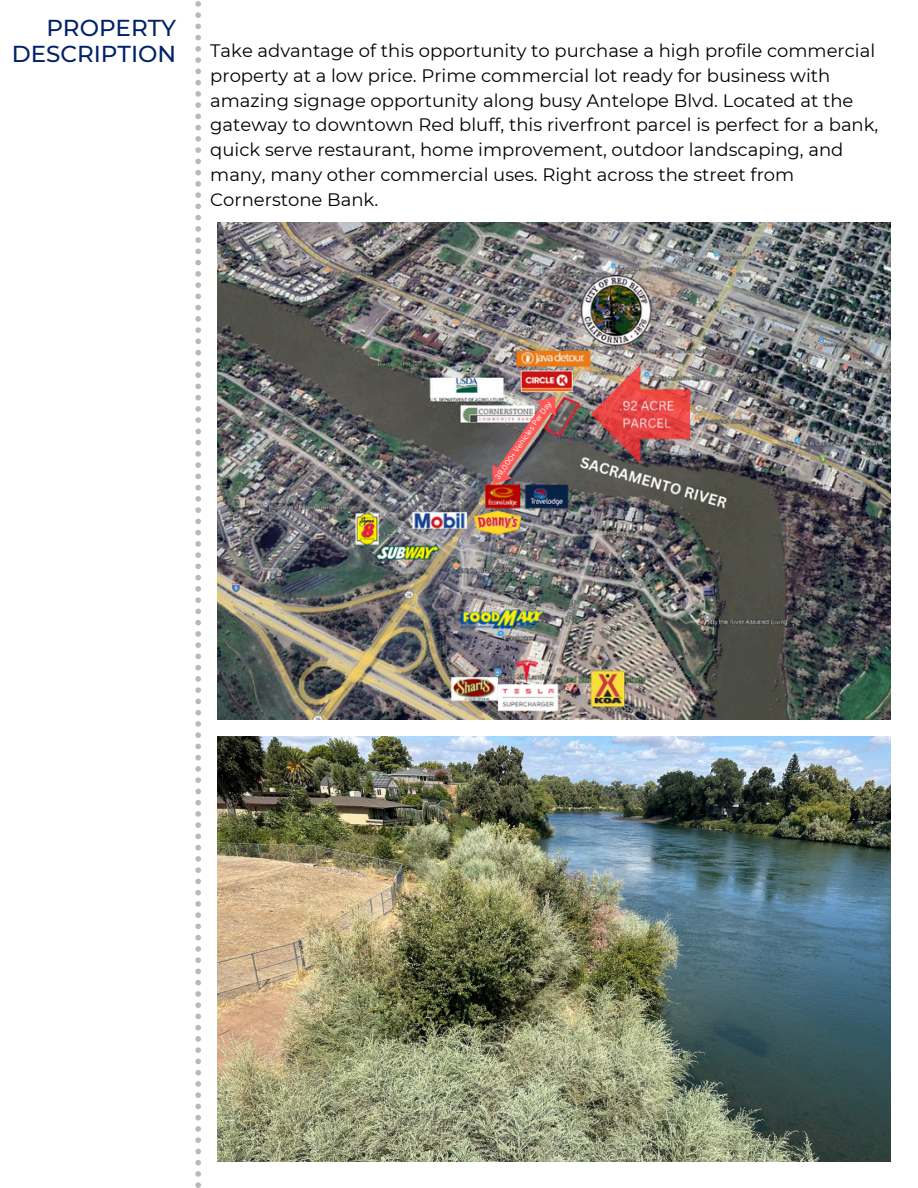
<style>
.page{position:relative;width:918px;height:1188px;background:#fff}
.page>*{position:absolute;margin:0;border:0;box-sizing:border-box;transform-origin:0 0}
.t1{font:500 22.95px/25.8px "Montserrat";color:#012169;text-align:right}
.t2{font:18px/24.8px "Montserrat";color:#000}
.t3{font:7.5px "Canva Sans";color:#fff}
</style>
<div class="page">
<svg style="left:195px;top:1px;width:6px;height:1187px"></svg>
<img style="left:218px;top:223px;width:673px;height:497px">
<img style="left:218px;top:737px;width:673px;height:425px">
<img style="left:483px;top:389px;width:82px;height:102px">
<p class="t1" style="left:12px;top:15px;width:166px">PROPERTY<br>DESCRIPTION</p>
<p class="t2" style="left:210px;top:38px;width:670px">Take advantage of this opportunity to purchase a high profile commercial property at a low price. Prime commercial lot ready for business with amazing signage opportunity along busy Antelope Blvd. Located at the gateway to downtown Red bluff, this riverfront parcel is perfect for a bank, quick serve restaurant, home improvement, outdoor landscaping, and many, many other commercial uses. Right across the street from Cornerstone Bank.</p>
<p class="t3" style="left:492px;top:475px;width:95px;rotate:-55deg">39,000+ Vehicles Per Day</p>
</div>
